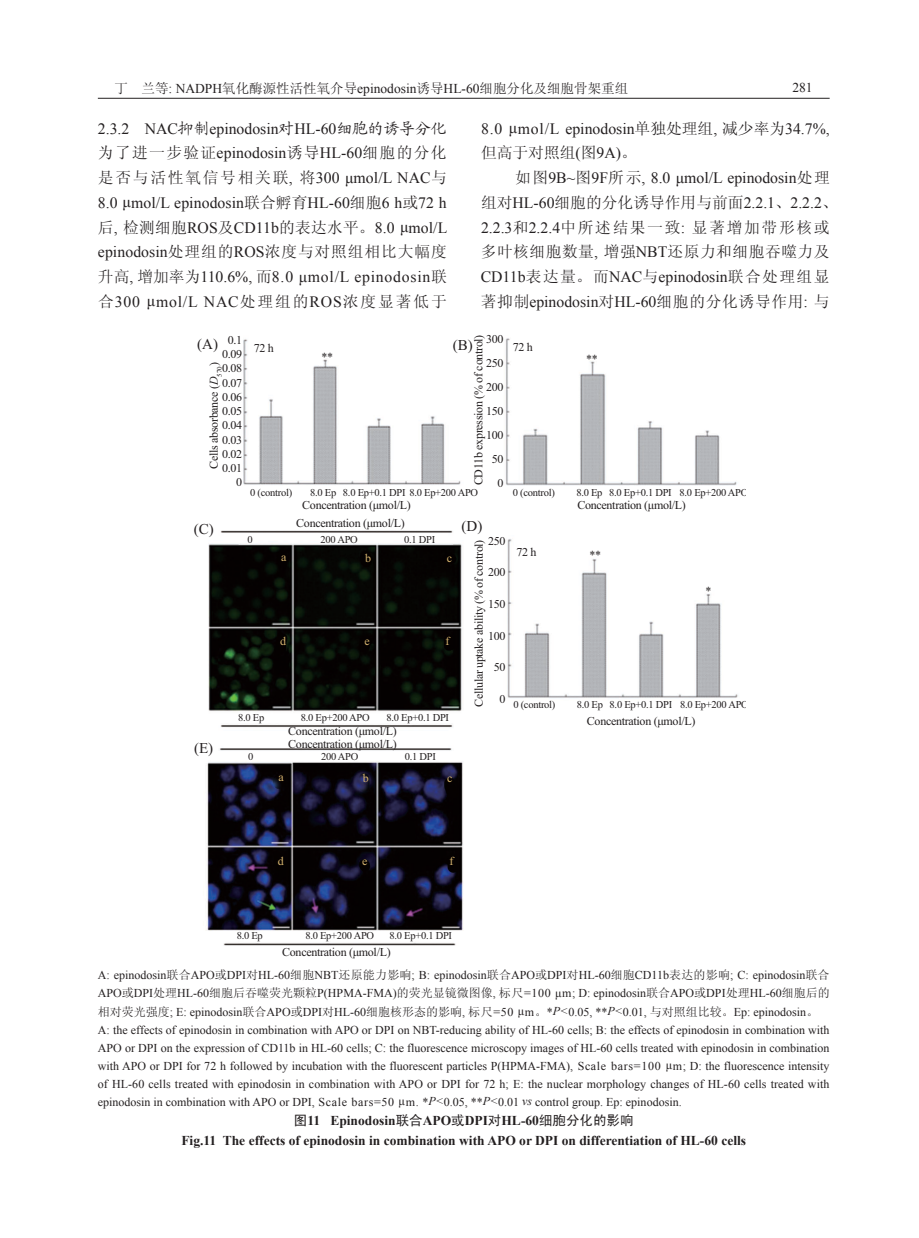
<style>
.page{position:relative;width:919px;height:1238px;background:#fff}
.page>*{position:absolute;margin:0;border:0;box-sizing:border-box;transform-origin:0 0}
.t1{font:15.75px/24.8px "Times New Roman";color:#231f20}
.t2{font:15.75px/24.8px "Sim Sun";letter-spacing:.03em;color:#231f20}
.t3{font:15.75px/24.8px "Times New Roman";letter-spacing:.05em;color:#231f20}
.t4{font:15.75px "Sim Sun";letter-spacing:.055em;color:#231f20}
.t5{font:15.75px "Sim Sun";letter-spacing:.11em;color:#231f20}
.t6{font:15px "Times New Roman";color:#231f20}
.t7{font:700 13.5px/20.2px "Times New Roman";color:#231f20;text-align:center}
.t8{font:13.5px "Sim Sun";color:#231f20}
.t9{font:13.5px "Times New Roman";color:#231f20}
.t10{font:12px/18px "Times New Roman";color:#231f20}
.t11{font:12px/14.2px "Times New Roman";letter-spacing:-.025em;color:#231f20;text-align:right}
.t12{font:12px "Times New Roman";color:#d5b36e}
.t13{font:10.5px "Times New Roman";letter-spacing:-.025em;color:#231f20}
.s1{font-family:"Times New Roman"}
.s2{font-family:"Kai Ti GB2312"}
.s3{font-family:"Sim Sun"}
.s4{font-style:italic}
.s5{font-family:"Sim Hei";font-weight:400}
</style>
<div class="page">
<hr style="left:98px;top:98px;width:731px;height:1px;background:#231f20">
<img style="left:207px;top:338px;width:531px;height:608px">
<p class="t8" style="left:114px;top:81px;width:515px">丁 兰等<span class="s1">: NADPH</span>氧化酶源性活性氧介导<span class="s1">epinodosin</span>诱导<span class="s1">HL-60</span>细胞分化及细胞骨架重组</p>
<p class="t9" style="left:792px;top:79px;width:22px">281</p>
<h1 class="t1" style="left:98px;top:116px;width:350px">2.3.2 NAC<span class="s2">抑制</span>epinodosin<span class="s2">对</span>HL-60<span class="s2">细胞的诱导分化</span><span class="s3">为了进一步验证</span>epinodosin<span class="s3">诱导</span>HL-60<span class="s3">细胞的分化</span></h1>
<h1 class="t5" style="left:98px;top:170px;width:350px">是否与活性氧信号相关联<span class="s1">,</span> 将<span class="s1">300 μmol/L NAC</span>与</h1>
<h1 class="t1" style="left:98px;top:190px;width:351px">8.0 μmol/L epinodosin<span class="s3">联合孵育</span>HL-60<span class="s3">细胞</span>6 h<span class="s3">或</span>72 h<span class="s3">后</span>, <span class="s3">检测细胞</span>ROS<span class="s3">及</span>CD11b<span class="s3">的表达水平。</span>8.0 μmol/L</h1>
<h1 class="t4" style="left:98px;top:244px;width:350px"><span class="s1">epinodosin</span>处理组的<span class="s1">ROS</span>浓度与对照组相比大幅度</h1>
<h1 class="t3" style="left:98px;top:264px;width:350px"><span class="s3">升高</span>, <span class="s3">增加率为</span>110.6%, <span class="s3">而</span>8.0 μmol/L epinodosin<span class="s3">联合</span>300 μmol/L NAC<span class="s3">处理组的</span>ROS<span class="s3">浓度显著低于</span></h1>
<h1 class="t1" style="left:481px;top:116px;width:350px">8.0 μmol/L epinodosin<span class="s3">单独处理组</span>, <span class="s3">减少率为</span>34.7%,</h1>
<h1 class="t4" style="left:481px;top:145px;width:157px">但高于对照组<span class="s1">(</span>图<span class="s1">9A)</span>。</h1>
<h1 class="t1" style="left:515px;top:165px;width:316px"><span class="s3">如图</span>9B~<span class="s3">图</span>9F<span class="s3">所示</span>, 8.0 μmol/L epinodosin<span class="s3">处理</span></h1>
<h1 class="t2" style="left:480px;top:190px;width:358px">组对<span class="s1">HL-60</span>细胞的分化诱导作用与前面<span class="s1">2.2.1</span>、<span class="s1">2.2.2</span>、<br><span class="s1">2.2.3</span>和<span class="s1">2.2.4</span>中所述结果一致<span class="s1">:</span> 显著增加带形核或多叶核细胞数量<span class="s1">,</span> 增强<span class="s1">NBT</span>还原力和细胞吞噬力及</h1>
<h1 class="t1" style="left:480px;top:264px;width:350px">CD11b<span class="s3">表达量。而</span>NAC<span class="s3">与</span>epinodosin<span class="s3">联合处理组显著抑制</span>epinodosin<span class="s3">对</span>HL-60<span class="s3">细胞的分化诱导作用</span>: <span class="s3">与</span></h1>
<p class="t11" style="left:471px;top:485px;width:152px;rotate:-90deg">CD11b expression (% of control)</p>
<p class="t11" style="left:486px;top:327px;width:19px;line-height:24px">300<br>250<br>200<br>150<br>100<br>50<br>0</p>
<p class="t11" style="left:222px;top:332px;width:22px">0.1<br>0.09<br>0.08<br>0.07<br>0.06<br>0.05<br>0.04<br>0.03<br>0.02<br>0.01<br>0</p>
<p class="t6" style="left:197px;top:334px;width:22px">(A)</p>
<p class="t6" style="left:453px;top:335px;width:21px">(B)</p>
<p class="t10" style="left:254px;top:338px;width:22px">72 h</p>
<p class="t10" style="left:513px;top:337px;width:22px">72 h</p>
<p class="t10" style="left:321px;top:348px;width:13px">**</p>
<p class="t10" style="left:586px;top:350px;width:13px">**</p>
<p class="t11" style="left:206px;top:468px;width:108px;rotate:-90deg">Cells absorbance (<span class="s4">D</span><sub>570</sub>)</p>
<p class="t13" style="left:250px;top:485px;width:43px">0 (control)</p>
<p class="t13" style="left:310px;top:485px;width:169px">8.0 Ep 8.0 Ep+0.1 DPI 8.0 Ep+200 APO</p>
<p class="t13" style="left:247px;top:532px;width:7px">0</p>
<p class="t13" style="left:320px;top:533px;width:39px">200 APO</p>
<p class="t13" style="left:404px;top:532px;width:33px">0.1 DPI</p>
<p class="t13" style="left:513px;top:485px;width:43px">0 (control)</p>
<p class="t13" style="left:576px;top:485px;width:173px">8.0 Ep 8.0 Ep+0.1 DPI 8.0 Ep+200 APO</p>
<p class="t11" style="left:302px;top:497px;width:110px">Concentration (μmol/L)</p>
<p class="t11" style="left:577px;top:497px;width:110px">Concentration (μmol/L)</p>
<p class="t11" style="left:296px;top:515px;width:110px">Concentration (μmol/L)</p>
<p class="t6" style="left:461px;top:516px;width:22px">(D)</p>
<p class="t6" style="left:194px;top:519px;width:21px">(C)</p>
<p class="t10" style="left:488px;top:531px;width:19px">250</p>
<p class="t10" style="left:488px;top:563px;width:19px">200</p>
<p class="t10" style="left:488px;top:594px;width:19px">150</p>
<p class="t10" style="left:488px;top:626px;width:19px">100</p>
<p class="t10" style="left:494px;top:657px;width:13px">50</p>
<p class="t10" style="left:499px;top:689px;width:7px">0</p>
<p class="t11" style="left:471px;top:707px;width:169px;rotate:-90deg">Cellular uptake ability (% of control)</p>
<p class="t10" style="left:516px;top:542px;width:22px">72 h</p>
<p class="t10" style="left:589px;top:545px;width:13px">**</p>
<p class="t12" style="left:281px;top:549px;width:7px">a</p>
<p class="t12" style="left:365px;top:549px;width:7px">b</p>
<p class="t12" style="left:446px;top:550px;width:7px">c</p>
<p class="t10" style="left:705px;top:581px;width:7px">*</p>
<p class="t12" style="left:280px;top:633px;width:7px">d</p>
<p class="t12" style="left:364px;top:633px;width:7px">e</p>
<p class="t12" style="left:445px;top:633px;width:5px">f</p>
<p class="t13" style="left:513px;top:697px;width:43px">0 (control)</p>
<p class="t13" style="left:577px;top:697px;width:173px">8.0 Ep 8.0 Ep+0.1 DPI 8.0 Ep+200 APO</p>
<p class="t6" style="left:194px;top:738px;width:21px">(E)</p>
<p class="t13" style="left:238px;top:710px;width:28px">8.0 Ep</p>
<p class="t13" style="left:301px;top:710px;width:70px">8.0 Ep+200 APO</p>
<p class="t13" style="left:386px;top:710px;width:64px">8.0 Ep+0.1 DPI</p>
<p class="t11" style="left:288px;top:723px;width:110px">Concentration (μmol/L)</p>
<p class="t11" style="left:288px;top:736px;width:110px">Concentration (μmol/L)</p>
<p class="t13" style="left:248px;top:749px;width:7px">0</p>
<p class="t13" style="left:321px;top:749px;width:39px">200 APO</p>
<p class="t13" style="left:405px;top:749px;width:33px">0.1 DPI</p>
<p class="t12" style="left:278px;top:769px;width:7px">a</p>
<p class="t12" style="left:363px;top:769px;width:7px">b</p>
<p class="t12" style="left:447px;top:770px;width:7px">c</p>
<p class="t12" style="left:278px;top:853px;width:7px">d</p>
<p class="t12" style="left:362px;top:853px;width:7px">e</p>
<p class="t12" style="left:449px;top:853px;width:5px">f</p>
<p class="t13" style="left:237px;top:928px;width:28px">8.0 Ep</p>
<p class="t13" style="left:305px;top:928px;width:70px">8.0 Ep+200 APO</p>
<p class="t13" style="left:389px;top:928px;width:64px">8.0 Ep+0.1 DPI</p>
<p class="t11" style="left:282px;top:944px;width:110px">Concentration (μmol/L)</p>
<p class="t11" style="left:587px;top:713px;width:110px">Concentration (μmol/L)</p>
<p class="t10" style="left:98px;top:966px;width:733px">A: epinodosin<span class="s3">联合</span>APO<span class="s3">或</span>DPI<span class="s3">对</span>HL-60<span class="s3">细胞</span>NBT<span class="s3">还原能力影响</span>; B: epinodosin<span class="s3">联合</span>APO<span class="s3">或</span>DPI<span class="s3">对</span>HL-60<span class="s3">细胞</span>CD11b<span class="s3">表达的影响</span>; C: epinodosin<span class="s3">联合</span>APO<span class="s3">或</span>DPI<span class="s3">处理</span>HL-60<span class="s3">细胞后吞噬荧光颗粒</span>P(HPMA-FMA)<span class="s3">的荧光显镜微图像</span>, <span class="s3">标尺</span>=100 μm; D: epinodosin<span class="s3">联合</span>APO<span class="s3">或</span>DPI<span class="s3">处理</span>HL-60<span class="s3">细胞后的相对荧光强度</span>; E: epinodosin<span class="s3">联合</span>APO<span class="s3">或</span>DPI<span class="s3">对</span>HL-60<span class="s3">细胞核形态的影响</span>, <span class="s3">标尺</span>=50 μm<span class="s3">。</span>*<span class="s4">P&lt;</span>0.05, **<span class="s4">P&lt;</span>0.01, <span class="s3">与对照组比较。</span>Ep: epinodosin<span class="s3">。</span>A: the effects of epinodosin in combination with APO or DPI on NBT-reducing ability of HL-60 cells; B: the effects of epinodosin in combination with APO or DPI on the expression of CD11b in HL-60 cells; C: the fluorescence microscopy images of HL-60 cells treated with epinodosin in combination with APO or DPI for 72 h followed by incubation with the fluorescent particles P(HPMA-FMA), Scale bars=100 μm; D: the fluorescence intensity of HL-60 cells treated with epinodosin in combination with APO or DPI for 72 h; E: the nuclear morphology changes of HL-60 cells treated with epinodosin in combination with APO or DPI, Scale bars=50 μm. *<span class="s4">P&lt;</span>0.05, **<span class="s4">P&lt;</span>0.01 <span class="s4">vs</span> control group. Ep: epinodosin.</p>
<p class="t7" style="left:181px;top:1109px;width:566px"><span class="s5">图</span>11 Epinodosin<span class="s5">联合</span>APO<span class="s5">或</span>DPI<span class="s5">对</span>HL-60<span class="s5">细胞分化的影响<br></span>Fig.11 The effects of epinodosin in combination with APO or DPI on differentiation of HL-60 cells</p>
</div>
